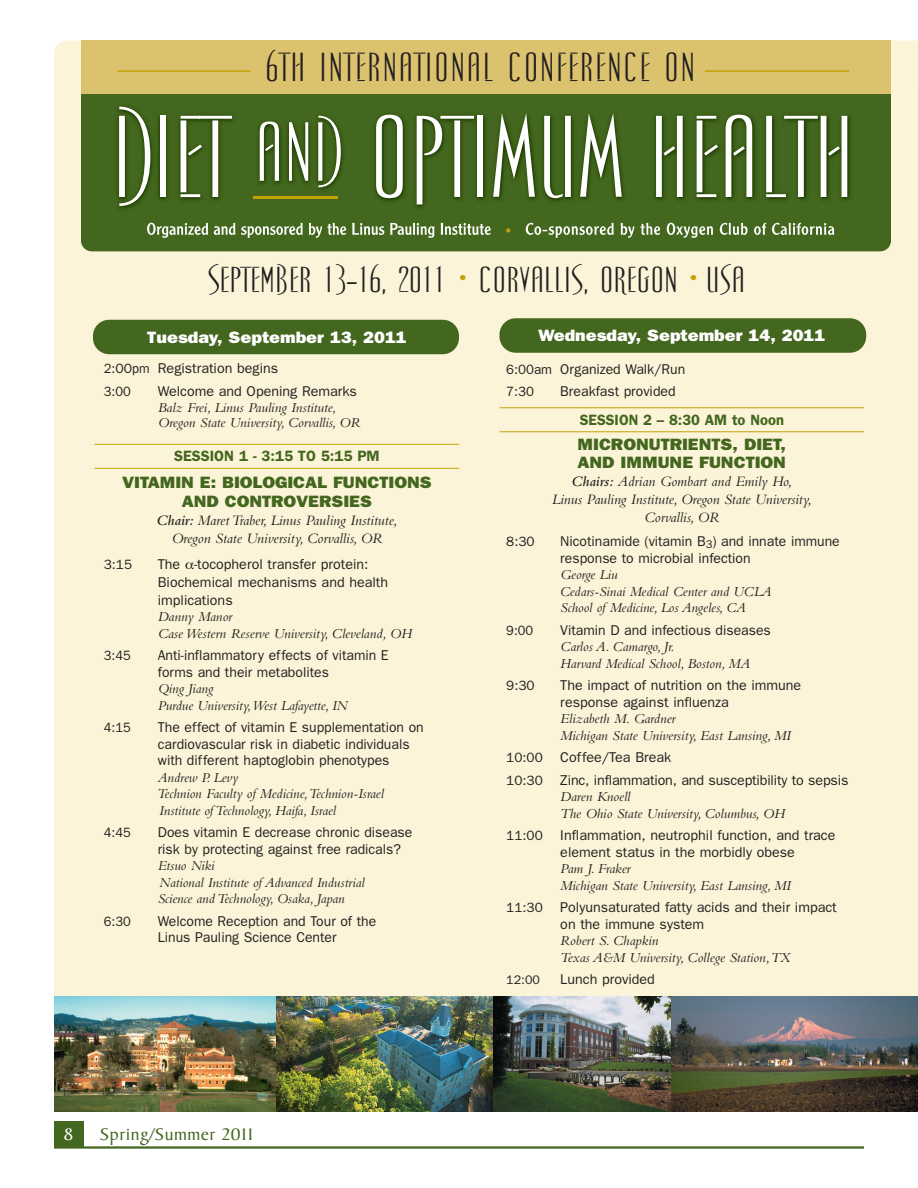
<style>
.page{position:relative;width:918px;height:1188px;background:#fff}
.page>*{position:absolute;margin:0;border:0;box-sizing:border-box;transform-origin:0 0}
.t1{font:115.95px "Spellbound";color:#fff}
.t2{font:40.5px "Spellbound";letter-spacing:.03em;color:#231f20;scale:1.05 1}
.t3{font:36px "Spellbound";color:#231f20;scale:1.1 1}
.t4{font:18px "Baker Signet";letter-spacing:.025em;color:#43671e;scale:1.05 1}
.t5{font:18px "Baker Signet";color:#fff;scale:1.05 1}
.t6{font:800 16.5px/19.5px "Franklin Gothic";color:#43671e;text-align:center;scale:1.1 1}
.t7{font:800 16.5px "Franklin Gothic";color:#fff;scale:1.1 1}
.t8{font:italic 15px/18px "Bembo";color:#231f20;text-align:center}
.t9{font:600 15px "Franklin Gothic";color:#43671e}
.t10{font:14.25px/16.5px "Franklin Gothic";color:#231f20}
.t11{font:italic 14.25px/16.5px "Bembo";color:#231f20}
.t12{font:13.5px "Franklin Gothic";color:#231f20;scale:.95 1}
.t13{font:13.5px "Franklin Gothic";color:#231f20}
.t14{font:12.45px "Franklin Gothic";color:#231f20}
.s1{font-size:83.55px}
.s2{font-size:24px;color:#c2a205}
.s3{font-size:13.5px}
.s4{font-weight:600}
</style>
<div class="page">
<div style="left:54px;top:40px;width:864px;height:957px;background:#fcf4d8"></div>
<div style="left:81px;top:83px;width:810px;height:168px;background:#43671e;border-radius:11px"></div>
<div style="left:93px;top:320px;width:366px;height:34px;background:#43671e;border-radius:16px"></div>
<div style="left:500px;top:318px;width:366px;height:35px;background:#43671e;border-radius:16px"></div>
<div style="left:81px;top:40px;width:810px;height:54px;background:#dbc26e"></div>
<hr style="left:54px;top:1146px;width:810px;height:3px;background:#43671e">
<div style="left:54px;top:1121px;width:30px;height:27px;background:#43671e"></div>
<img style="left:54px;top:997px;width:223px;height:115px">
<img style="left:277px;top:997px;width:217px;height:115px">
<img style="left:670px;top:997px;width:248px;height:115px">
<img style="left:494px;top:997px;width:176px;height:115px">
<hr style="left:94px;top:444px;width:365px;height:1px;background:#c2a205">
<hr style="left:94px;top:468px;width:365px;height:1px;background:#c2a205">
<hr style="left:500px;top:407px;width:364px;height:1px;background:#c2a205">
<hr style="left:500px;top:431px;width:364px;height:1px;background:#c2a205">
<hr style="left:117px;top:70px;width:134px;height:2px;background:#c2a205">
<hr style="left:705px;top:70px;width:144px;height:2px;background:#c2a205">
<img style="left:54px;top:85px;width:862px;height:156px">
<img style="left:147px;top:223px;width:86px;height:15px">
<svg style="left:506px;top:228px;width:4px;height:5px"></svg>
<img style="left:526px;top:223px;width:101px;height:15px">
<img style="left:254px;top:197px;width:84px;height:1px">
<svg style="left:186px;top:562px;width:8px;height:7px"></svg>
<h2 class="t2" style="left:266px;top:47px;width:411px">6TH INTERNATIONAL CONFERENCE ON</h2>
<h1 class="t1" style="left:112px;top:100px;width:744px">DIET <span class="s1">AND</span> OPTIMUM HEALTH</h1>
<h3 class="t3" style="left:208px;top:261px;width:490px">SEPTEMBER 13-16, 2011 <span class="s2">•</span> CORVALLIS, OREGON <span class="s2">•</span> USA</h3>
<p class="t7" style="left:147px;top:327px;width:238px">Tuesday, September 13, 2011</p>
<p class="t10" style="left:104px;top:360px;width:176px"><span class="s3">2:OOpm</span> Registration begins</p>
<p class="t12" style="left:104px;top:383px;width:30px">3:00</p>
<p class="t10" style="left:158px;top:383px;width:201px">Welcome and Opening Remarks</p>
<p class="t11" style="left:158px;top:401px;width:204px;line-height:15.8px">Balz Frei, Linus Pauling Institute,<br>Oregon State University, Corvallis, OR</p>
<p class="t9" style="left:174px;top:447px;width:207px">SESSION 1 - 3:15 TO 5:15 PM</p>
<p class="t6" style="left:122px;top:472px;width:283px">VITAMIN E: BIOLOGICAL FUNCTIONS<br>AND CONTROVERSIES</p>
<p class="t8" style="left:156px;top:513px;width:243px"><span class="s4">Chair:</span> Maret Traber, Linus Pauling Institute,<br>Oregon State University, Corvallis, OR</p>
<p class="t13" style="left:104px;top:556px;width:30px">3:15</p>
<p class="t10" style="left:158px;top:555px;width:232px;line-height:18px">The -tocopherol transfer protein:<br>Biochemical mechanisms and health implications</p>
<p class="t11" style="left:158px;top:610px;width:256px">Danny Manor<br>Case Western Reserve University, Cleveland, OH</p>
<p class="t12" style="left:104px;top:648px;width:30px">3:45</p>
<p class="t10" style="left:158px;top:647px;width:232px">Anti-inflammatory effects of vitamin E forms and their metabolites</p>
<p class="t11" style="left:158px;top:682px;width:191px">Qing Jiang<br>Purdue University,West Lafayette, IN</p>
<p class="t12" style="left:104px;top:720px;width:30px">4:15</p>
<p class="t10" style="left:158px;top:719px;width:267px">The effect of vitamin E supplementation on cardiovascular risk in diabetic individuals with different haptoglobin phenotypes</p>
<p class="t11" style="left:157px;top:770px;width:228px">Andrew P. Levy<br>Technion Faculty of Medicine,Technion-Israel<br>Institute of Technology, Haifa, Israel</p>
<p class="t12" style="left:104px;top:825px;width:30px">4:45</p>
<p class="t10" style="left:158px;top:824px;width:256px">Does vitamin E decrease chronic disease risk by protecting against free radicals?</p>
<p class="t11" style="left:158px;top:859px;width:208px">Etsuo Niki<br>National Institute of Advanced Industrial<br>Science and Technology, Osaka, Japan</p>
<p class="t12" style="left:104px;top:913px;width:30px">6:30</p>
<p class="t10" style="left:158px;top:913px;width:220px">Welcome Reception and Tour of the<br>Linus Pauling Science Center</p>
<p class="t7" style="left:538px;top:325px;width:263px">Wednesday, September 14, 2011</p>
<p class="t10" style="left:506px;top:361px;width:180px"><span class="s3">6:00am</span> Organized Walk/Run</p>
<p class="t13" style="left:506px;top:384px;width:29px">7:30</p>
<p class="t10" style="left:560px;top:383px;width:117px">Breakfast provided</p>
<p class="t9" style="left:580px;top:411px;width:206px">SESSION 2 – 8:30 AM to Noon</p>
<p class="t6" style="left:578px;top:436px;width:191px;line-height:18px;text-align:left">MICRONUTRIENTS, DIET,<br>AND IMMUNE FUNCTION</p>
<p class="t8" style="left:552px;top:474px;width:261px"><span class="s4">Chairs:</span> Adrian Gombart and Emily Ho,<br>Linus Pauling Institute, Oregon State University,<br>Corvallis, OR</p>
<p class="t13" style="left:506px;top:534px;width:30px">8:30</p>
<p class="t10" style="left:560px;top:533px;width:281px">Nicotinamide (vitamin B<sub>3</sub>) and innate immune response to microbial infection</p>
<p class="t11" style="left:560px;top:568px;width:213px">George Liu<br>Cedars-Sinai Medical Center and UCLA<br>School of Medicine, Los Angeles, CA</p>
<p class="t12" style="left:506px;top:622px;width:30px">9:00</p>
<p class="t10" style="left:560px;top:622px;width:212px">Vitamin D and infectious diseases</p>
<p class="t11" style="left:560px;top:640px;width:191px">Carlos A. Camargo, Jr.<br>Harvard Medical School, Boston, MA</p>
<p class="t13" style="left:506px;top:678px;width:30px">9:30</p>
<p class="t10" style="left:560px;top:677px;width:243px">The impact of nutrition on the immune response against influenza</p>
<p class="t11" style="left:560px;top:712px;width:232px">Elizabeth M. Gardner<br>Michigan State University, East Lansing, MI</p>
<p class="t10" style="left:506px;top:746px;width:344px;line-height:22.5px"><span class="s3">10:00</span> Coffee/Tea Break<br><span class="s3">10:30</span> Zinc, inflammation, and susceptibility to sepsis</p>
<p class="t11" style="left:560px;top:790px;width:226px">Daren Knoell<br>The Ohio State University, Columbus, OH</p>
<p class="t10" style="left:560px;top:827px;width:277px;text-indent:-54px"><span class="s3">11:00</span> Inflammation, neutrophil function, and trace element status in the morbidly obese</p>
<p class="t11" style="left:560px;top:862px;width:232px">Pam J. Fraker<br>Michigan State University, East Lansing, MI</p>
<p class="t10" style="left:560px;top:899px;width:278px;text-indent:-54px"><span class="s3">11:30</span> Polyunsaturated fatty acids and their impact on the immune system</p>
<p class="t11" style="left:560px;top:934px;width:231px">Robert S. Chapkin<br>Texas A&amp;M University, College Station,TX</p>
<p class="t14" style="left:506px;top:973px;width:35px">12:00</p>
<p class="t10" style="left:560px;top:971px;width:96px">Lunch provided</p>
<p class="t5" style="left:64px;top:1127px;width:11px">8</p>
<p class="t4" style="left:100px;top:1127px;width:147px">Spring/Summer 2011</p>
</div>
